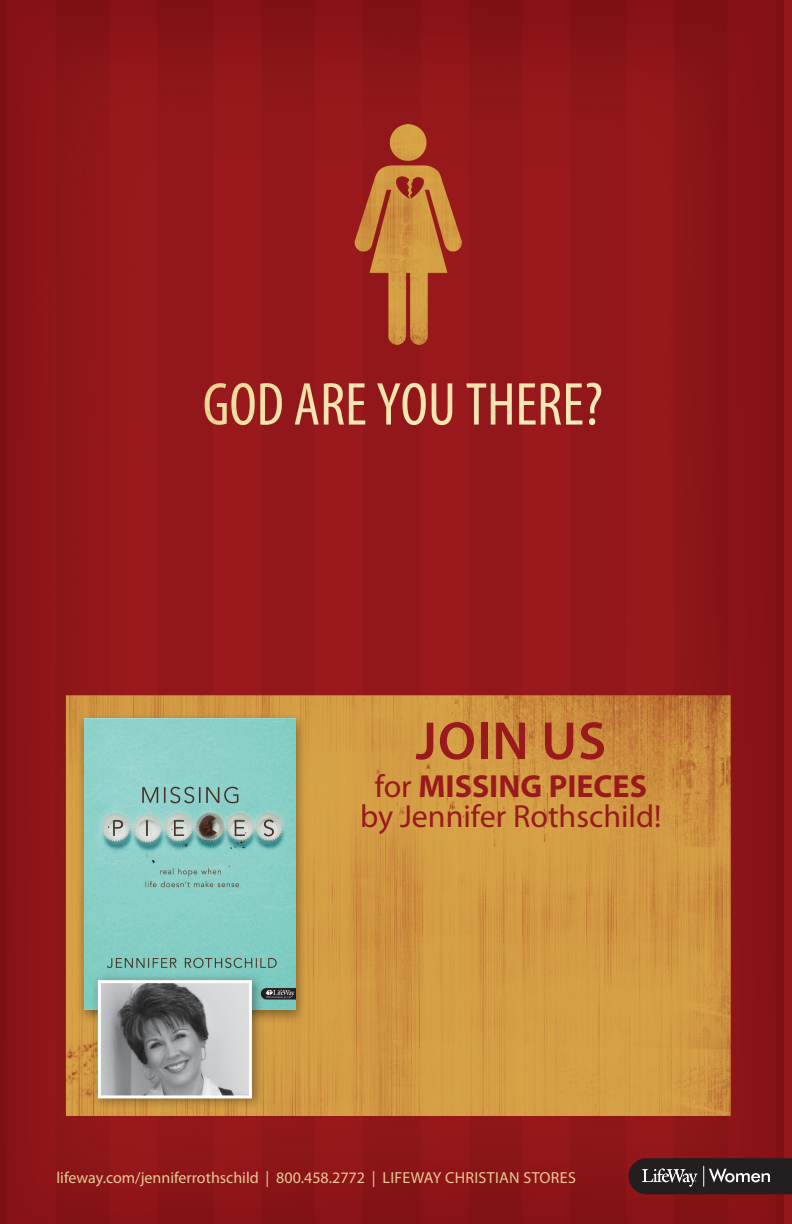
<style>
.page{position:relative;width:792px;height:1224px;background:#fff}
.page>*{position:absolute;margin:0;border:0;box-sizing:border-box;transform-origin:0 0}
.t1{font:600 54px "Myriad Pro";letter-spacing:.02em;color:#99191c}
.t2{font:32px/30px "Myriad Pro";color:#99191c;text-align:center}
.t3{font:16px "Myriad Pro";color:#e8c893}
.s1{font-weight:700}
</style>
<div class="page">
<img style="left:0;top:0;width:792px;height:1224px">
<svg style="left:629px;top:1158px;width:163px;height:36px"></svg>
<div style="left:76px;top:713px;width:231px;height:311px;background:#040503;opacity:.4"></div>
<img style="left:85px;top:719px;width:210px;height:290px">
<div style="left:91px;top:972px;width:174px;height:139px;background:#231f20;opacity:.45"></div>
<img style="left:102px;top:984px;width:146px;height:110px">
<div style="left:98px;top:980px;width:154px;height:118px;border:3px solid #fff"></div>
<h1 class="t1" style="left:416px;top:711px;width:192px">JOIN US</h1>
<h2 class="t2" style="left:360px;top:772px;width:303px">for <span class="s1">MISSING PIECES </span>by Jennifer Rothschild!</h2>
<p class="t3" style="left:57px;top:1169px;width:521px">lifeway.com/jenniferrothschild | 800.458.2772 | LifeWay Christian Stores</p>
</div>
